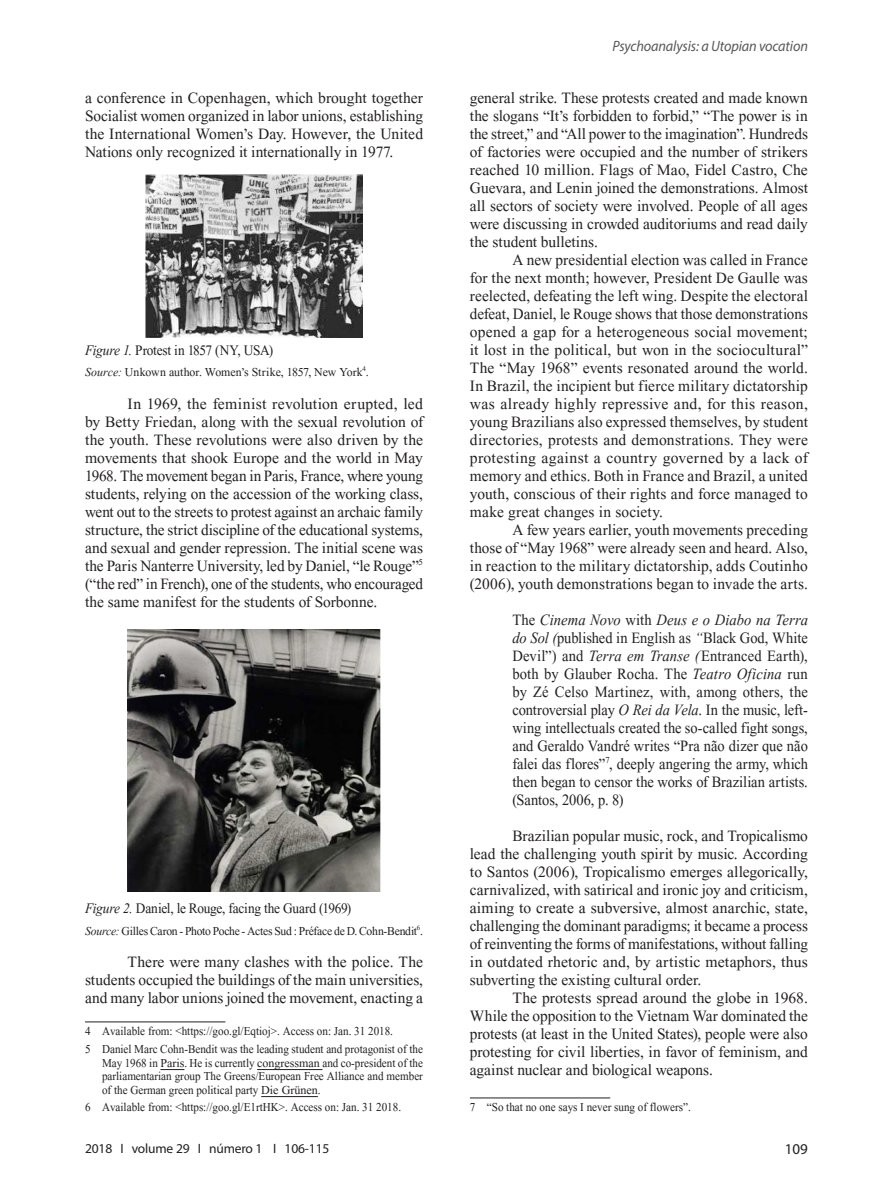
<style>
.page{position:relative;width:893px;height:1191px;background:#fff}
.page>*{position:absolute;margin:0;border:0;box-sizing:border-box;transform-origin:0 0}
.TEXTO{font:19.5px/18px "Aparajita";letter-spacing:.005em;color:#231f20;text-align:justify}
.citacao{font:19.5px/18px "Aparajita";color:#231f20;text-align:justify;scale:.93 1}
.tabela_figura-titulo{font:18px "Aparajita";letter-spacing:-.015em;color:#231f20;scale:.92 1}
.rodape{font:15px/13.5px "Aparajita";color:#231f20;text-align:justify;scale:.92 1}
.fonte{font:15px "Aparajita";letter-spacing:-.01em;color:#231f20;scale:.96 1}
.fonte-2{font:15px "Aparajita";letter-spacing:-.01em;color:#231f20}
.t1{font:italic 15px "Myriad Pro";letter-spacing:-.01em;color:#57585a;scale:.95 1}
.t2{font:15px "Myriad Pro";color:#231f20}
.t3{font:13.5px "Myriad Pro";letter-spacing:-.01em;color:#231f20}
.s1{font-style:italic}
</style>
<div class="page">
<img style="left:145px;top:175px;width:218px;height:162px">
<img style="left:128px;top:629px;width:252px;height:262px">
<hr style="left:85px;top:1021px;width:140px;height:1px;background:#231f20">
<svg style="left:160px;top:1069px;width:24px;height:1px"></svg>
<hr style="left:257px;top:1069px;width:65px;height:1px;background:#231f20">
<hr style="left:261px;top:1096px;width:57px;height:1px;background:#231f20">
<hr style="left:470px;top:1097px;width:140px;height:1px;background:#231f20">
<p class="TEXTO" style="left:85px;top:90px;width:340px">a conference in Copenhagen, which brought together Socialist women organized in labor unions, establishing the International Women’s Day. However, the United Nations only recognized it internationally in 1977.</p>
<p class="tabela_figura-titulo" style="left:85px;top:339px;width:206px"><span class="s1">Figure 1.</span> Protest in 1857 (NY, USA)</p>
<p class="fonte-2" style="left:85px;top:363px;width:285px"><span class="s1">Source:</span> Unkown author. Women’s Strike, 1857, New York<sup>4</sup>.</p>
<p class="TEXTO" style="left:85px;top:396px;width:340px;text-indent:43px">In 1969, the feminist revolution erupted, led by Betty Friedan, along with the sexual revolution of the youth. These revolutions were also driven by the movements that shook Europe and the world in May 1968. The movement began in Paris, France, where young students, relying on the accession of the working class, went out to the streets to protest against an archaic family structure, the strict discipline of the educational systems, and sexual and gender repression. The initial scene was the Paris Nanterre University, led by Daniel, “le Rouge”<sup>5 </sup>(“the red” in French), one of the students, who encouraged the same manifest for the students of Sorbonne.</p>
<p class="tabela_figura-titulo" style="left:85px;top:897px;width:291px"><span class="s1">Figure 2.</span> Daniel, le Rouge, facing the Guard (1969)</p>
<p class="fonte" style="left:85px;top:921px;width:354px"><span class="s1">Source:</span> Gilles Caron - Photo Poche - Actes Sud : Préface de D. Cohn-Bendit<sup>6</sup>.</p>
<p class="TEXTO" style="left:85px;top:954px;width:340px;text-indent:43px">There were many clashes with the police. The students occupied the buildings of the main universities, and many labor unions joined the movement, enacting a</p>
<p class="rodape" style="left:85px;top:1025px;width:336px">4 Available from: &lt;https://goo.gl/Eqtioj&gt;. Access on: Jan. 31 2018.</p>
<p class="rodape" style="left:102px;top:1043px;width:350px;text-indent:-17px">5 Daniel Marc Cohn-Bendit was the leading student and protagonist of the May 1968 in Paris. He is currently congressman and co-president of the parliamentarian group The Greens/European Free Alliance and member of the German green political party Die Grünen.</p>
<p class="rodape" style="left:85px;top:1101px;width:345px">6 Available from: &lt;https://goo.gl/E1rtHK&gt;. Access on: Jan. 31 2018.</p>
<p class="t3" style="left:85px;top:1140px;width:246px">2018 I volume 29 I número 1 I 106-115</p>
<p class="t1" style="left:612px;top:36px;width:207px">Psychoanalysis: a Utopian vocation</p>
<p class="TEXTO" style="left:470px;top:90px;width:340px">general strike. These protests created and made known the slogans “It’s forbidden to forbid,” “The power is in the street,” and “All power to the imagination”. Hundreds of factories were occupied and the number of strikers reached 10 million. Flags of Mao, Fidel Castro, Che Guevara, and Lenin joined the demonstrations. Almost all sectors of society were involved. People of all ages were discussing in crowded auditoriums and read daily the student bulletins.</p>
<p class="TEXTO" style="left:470px;top:252px;width:340px;text-indent:43px">A new presidential election was called in France for the next month; however, President De Gaulle was reelected, defeating the left wing. Despite the electoral defeat, Daniel, le Rouge shows that those demonstrations opened a gap for a heterogeneous social movement; it lost in the political, but won in the sociocultural” The “May 1968” events resonated around the world.<br>In Brazil, the incipient but fierce military dictatorship was already highly repressive and, for this reason, young Brazilians also expressed themselves, by student directories, protests and demonstrations. They were protesting against a country governed by a lack of memory and ethics. Both in France and Brazil, a united youth, conscious of their rights and force managed to make great changes in society.</p>
<p class="TEXTO" style="left:470px;top:522px;width:340px;text-indent:43px">A few years earlier, youth movements preceding those of “May 1968” were already seen and heard. Also, in reaction to the military dictatorship, adds Coutinho (2006), youth demonstrations began to invade the arts.</p>
<p class="citacao" style="left:512px;top:612px;width:319px">The <span class="s1">Cinema Novo</span> with <span class="s1">Deus e o Diabo na Terra do Sol (</span>published in English as <span class="s1">“</span>Black God, White Devil”) and <span class="s1">Terra em Transe (</span>Entranced Earth), both by Glauber Rocha. The <span class="s1">Teatro Oficina</span> run by Zé Celso Martinez, with, among others, the controversial play <span class="s1">O Rei da Vela</span>. In the music, left&shy;wing intellectuals created the so-called fight songs, and Geraldo Vandré writes “Pra não dizer que não falei das flores”<sup>7</sup>, deeply angering the army, which then began to censor the works of Brazilian artists. (Santos, 2006, p. 8)</p>
<p class="TEXTO" style="left:470px;top:828px;width:340px;text-indent:43px">Brazilian popular music, rock, and Tropicalismo lead the challenging youth spirit by music. According to Santos (2006), Tropicalismo emerges allegorically, carnivalized, with satirical and ironic joy and criticism, aiming to create a subversive, almost anarchic, state, challenging the dominant paradigms; it became a process of reinventing the forms of manifestations, without falling in outdated rhetoric and, by artistic metaphors, thus subverting the existing cultural order.</p>
<p class="TEXTO" style="left:470px;top:990px;width:340px;text-indent:43px">The protests spread around the globe in 1968.<br>While the opposition to the Vietnam War dominated the protests (at least in the United States), people were also protesting for civil liberties, in favor of feminism, and against nuclear and biological weapons.</p>
<p class="rodape" style="left:470px;top:1101px;width:242px">7 “So that no one says I never sung of flowers”.</p>
<p class="t2" style="left:785px;top:1139px;width:25px">109</p>
</div>
